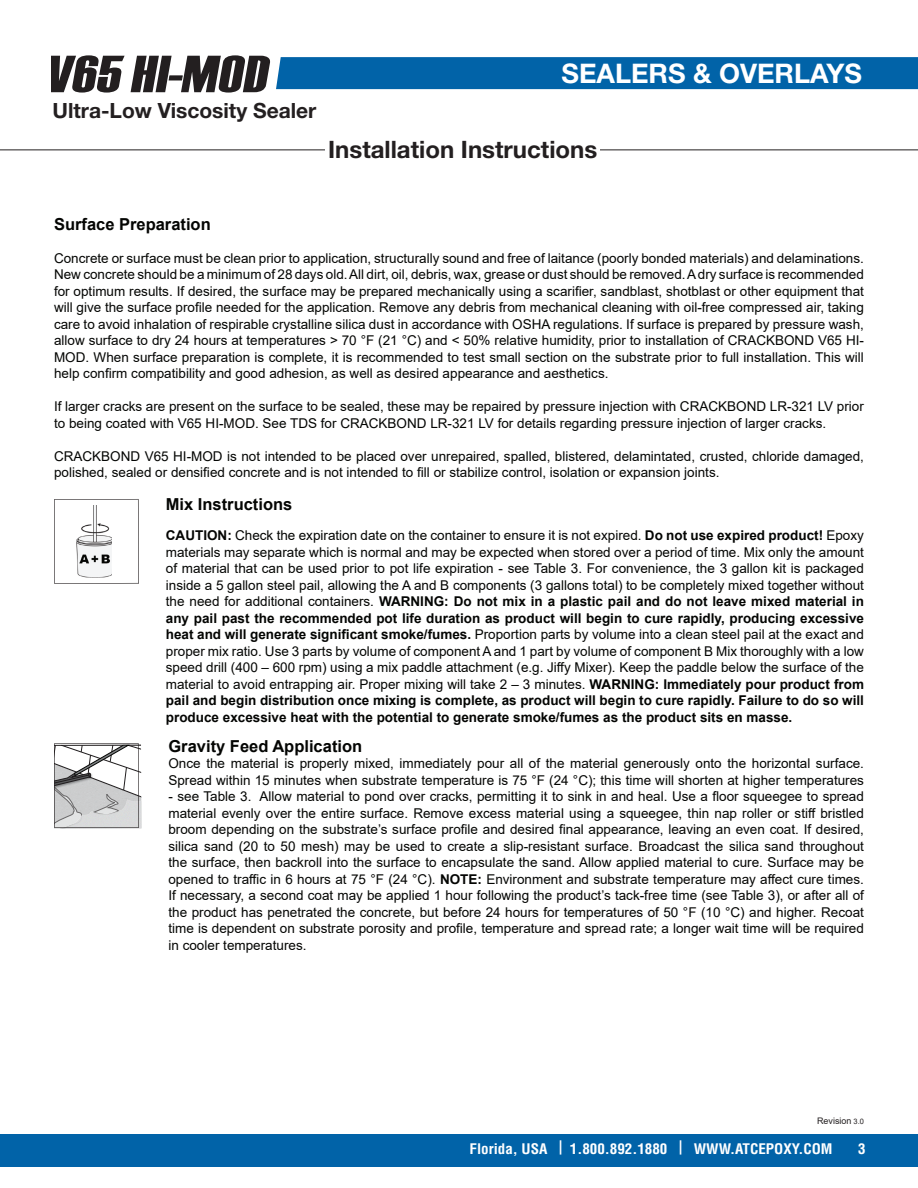
<style>
.page{position:relative;width:918px;height:1188px;background:#fff}
.page>*{position:absolute;margin:0;border:0;box-sizing:border-box;transform-origin:0 0}
.t1{font:italic 52.2px "Haettenschweiler";color:#231f20;scale:1.2 1}
.t2{font:700 27px "Helvetica Neue LT Pro";color:#fff}
.t3{font:700 24px "Helvetica Neue LT Pro";color:#231f20}
.t4{font:700 21px "Helvetica Neue LT Pro";color:#231f20}
.t5{font:700 16.5px "Arial";color:#040503}
.t6{font:700 condensed 14.25px "Helvetica LT Std";color:#fff;scale:1.05 1}
.t7{font:13.5px/16.5px "Arial";color:#040503;text-align:justify}
.t8{font:9px "Arial";color:#231f20}
.t9{font:7.5px "Arial";color:#231f20}
.s1{font-weight:700}
</style>
<div class="page">
<div style="left:276px;top:57px;width:642px;height:32px;background:#0163a8"></div>
<div style="left:0;top:1134px;width:918px;height:32px;background:#0163a8"></div>
<svg style="left:168px;top:75px;width:15px;height:6px"></svg>
<svg style="left:54px;top:499px;width:85px;height:85px"></svg>
<hr style="left:0;top:150px;width:918px;height:1px;background:#231f20">
<div style="left:326px;top:140px;width:274px;height:28px;background:#fff"></div>
<svg style="left:54px;top:743px;width:87px;height:86px"></svg>
<h1 class="t1" style="left:44px;top:39px;width:197px">V65 HI MOD</h1>
<h3 class="t4" style="left:52px;top:97px;width:265px">Ultra-Low Viscosity Sealer</h3>
<h2 class="t2" style="left:561px;top:57px;width:302px">SEALERS &amp; OVERLAYS</h2>
<h3 class="t3" style="left:328px;top:134px;width:271px">Installation Instructions</h3>
<p class="t5" style="left:54px;top:212px;width:158px">Surface Preparation</p>
<p class="t7" style="left:54px;top:250px;width:812px">Concrete or surface must be clean prior to application, structurally sound and free of laitance (poorly bonded materials) and delaminations.<br>New concrete should be a minimum of 28 days old. All dirt, oil, debris, wax, grease or dust should be removed. A dry surface is recommended for optimum results. If desired, the surface may be prepared mechanically using a scarifier, sandblast, shotblast or other equipment that will give the surface profile needed for the application. Remove any debris from mechanical cleaning with oil-free compressed air, taking care to avoid inhalation of respirable crystalline silica dust in accordance with OSHA regulations. If surface is prepared by pressure wash, allow surface to dry 24 hours at temperatures &gt; 70 °F (21 °C) and &lt; 50% relative humidity, prior to installation of CRACKBOND V65 HI-MOD. When surface preparation is complete, it is recommended to test small section on the substrate prior to full installation. This will help confirm compatibility and good adhesion, as well as desired appearance and aesthetics.</p>
<p class="t7" style="left:54px;top:398px;width:811px">If larger cracks are present on the surface to be sealed, these may be repaired by pressure injection with CRACKBOND LR-321 LV prior to being coated with V65 HI-MOD. See TDS for CRACKBOND LR-321 LV for details regarding pressure injection of larger cracks.</p>
<p class="t7" style="left:54px;top:448px;width:811px">CRACKBOND V65 HI-MOD is not intended to be placed over unrepaired, spalled, blistered, delamintated, crusted, chloride damaged, polished, sealed or densified concrete and is not intended to fill or stabilize control, isolation or expansion joints.</p>
<p class="t5" style="left:166px;top:493px;width:128px">Mix Instructions</p>
<p class="t7" style="left:166px;top:527px;width:700px"><span class="s1">CAUTION:</span> Check the expiration date on the container to ensure it is not expired. <span class="s1">Do not use expired product!</span> Epoxy materials may separate which is normal and may be expected when stored over a period of time. Mix only the amount of material that can be used prior to pot life expiration - see Table 3. For convenience, the 3 gallon kit is packaged inside a 5 gallon steel pail, allowing the A and B components (3 gallons total) to be completely mixed together without the need for additional containers. <span class="s1">WARNING: Do not mix in a plastic pail and do not leave mixed material in any pail past the recommended pot life duration as product will begin to cure rapidly, producing excessive heat and will generate significant smoke/fumes.</span> Proportion parts by volume into a clean steel pail at the exact and proper mix ratio. Use 3 parts by volume of component A and 1 part by volume of component B Mix thoroughly with a low speed drill (400 – 600 rpm) using a mix paddle attachment (e.g. Jiffy Mixer). Keep the paddle below the surface of the material to avoid entrapping air. Proper mixing will take 2 – 3 minutes. <span class="s1">WARNING: Immediately pour product from pail and begin distribution once mixing is complete, as product will begin to cure rapidly. Failure to do so will produce excessive heat with the potential to generate smoke/fumes as the product sits en masse.</span></p>
<p class="t5" style="left:168px;top:734px;width:195px">Gravity Feed Application</p>
<p class="t7" style="left:168px;top:755px;width:697px">Once the material is properly mixed, immediately pour all of the material generously onto the horizontal surface.<br>Spread within 15 minutes when substrate temperature is 75 °F (24 °C); this time will shorten at higher temperatures</p>
<p class="t7" style="left:168px;top:788px;width:697px">- see Table 3. Allow material to pond over cracks, permitting it to sink in and heal. Use a floor squeegee to spread material evenly over the entire surface. Remove excess material using a squeegee, thin nap roller or stiff bristled broom depending on the substrate’s surface profile and desired final appearance, leaving an even coat. If desired, silica sand (20 to 50 mesh) may be used to create a slip-resistant surface. Broadcast the silica sand throughout the surface, then backroll into the surface to encapsulate the sand. Allow applied material to cure. Surface may be opened to traffic in 6 hours at 75 °F (24 °C). <span class="s1">NOTE:</span> Environment and substrate temperature may affect cure times.<br>If necessary, a second coat may be applied 1 hour following the product’s tack-free time (see Table 3), or after all of the product has penetrated the concrete, but before 24 hours for temperatures of 50 °F (10 °C) and higher. Recoat time is dependent on substrate porosity and profile, temperature and spread rate; a longer wait time will be required in cooler temperatures.</p>
<p class="t8" style="left:817px;top:1115px;width:36px">Revision</p>
<p class="t9" style="left:854px;top:1117px;width:12px">3.0</p>
<p class="t6" style="left:470px;top:1139px;width:347px">Florida, USA | 1.800.892.1880 | WWW.ATCEPOXY.COM</p>
<p class="t6" style="left:858px;top:1139px;width:9px">3</p>
</div>
